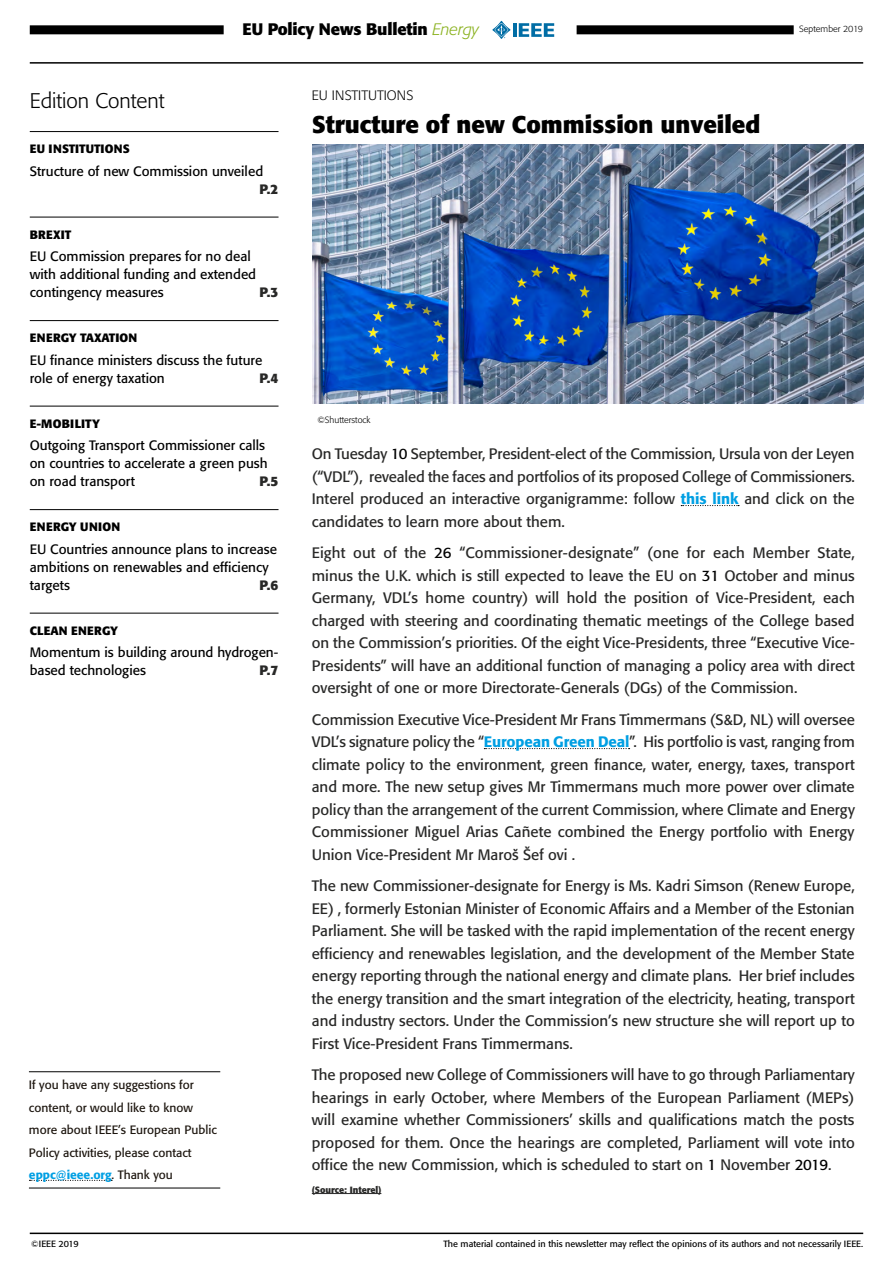
<style>
.page{position:relative;width:893px;height:1263px;background:#fff}
.page>*{position:absolute;margin:0;border:0;box-sizing:border-box;transform-origin:0 0}
.t1{font:700 24px "Formata";color:#000}
.t2{font:300 21px "Formata";color:#000}
.t3{font:700 16.5px "Formata";letter-spacing:-.01em;color:#000}
.t4{font:15px/22.5px "Formata";color:#282827;text-align:justify}
.t5{font:13.5px/18px "Formata";color:#000}
.t6{font:700 13.5px "Formata";color:#282827}
.t7{font:300 13.5px "Formata";color:#000}
.t8{font:12px/22.5px "Formata";color:#1d160f}
.t9{font:700 12px "Formata";letter-spacing:.02em;color:#000}
.t10{font:700 12px "Formata";color:#000}
.t11{font:9px "Formata";color:#000}
.t12{font:300 9px "Formata";color:#000}
.t13{font:700 9px "Formata";color:#282827}
.s1{font-weight:300;font-style:italic;color:#8bb220}
.s2{font-weight:500;color:#009fe3}
.s3{color:#000}
</style>
<div class="page">
<div style="left:30px;top:25px;width:194px;height:9px;background:#000"></div>
<div style="left:577px;top:25px;width:217px;height:9px;background:#000"></div>
<svg style="left:492px;top:21px;width:19px;height:18px"></svg>
<hr style="left:513px;top:23px;width:4px;height:14px;background:#006da5">
<svg style="left:519px;top:23px;width:35px;height:14px"></svg>
<hr style="left:29px;top:1071px;width:191px;height:1px;background:#000">
<hr style="left:29px;top:1188px;width:191px;height:1px;background:#000">
<svg style="left:29px;top:1180px;width:83px;height:1px"></svg>
<hr style="left:30px;top:131px;width:249px;height:1px;background:#000">
<hr style="left:30px;top:217px;width:249px;height:1px;background:#000">
<hr style="left:30px;top:320px;width:249px;height:1px;background:#000">
<hr style="left:30px;top:406px;width:249px;height:1px;background:#000">
<hr style="left:30px;top:509px;width:249px;height:1px;background:#000">
<hr style="left:30px;top:613px;width:249px;height:1px;background:#000">
<hr style="left:30px;top:62px;width:833px;height:2px;background:#000">
<hr style="left:30px;top:1232px;width:833px;height:2px;background:#000">
<svg style="left:681px;top:505px;width:58px;height:1px"></svg>
<svg style="left:484px;top:748px;width:146px;height:1px"></svg>
<hr style="left:312px;top:1193px;width:69px;height:1px;background:#282827">
<img style="left:313px;top:145px;width:550px;height:259px">
<p class="t3" style="left:242px;top:19px;width:238px">EU Policy News Bulletin <span class="s1">Energy</span></p>
<h2 class="t2" style="left:30px;top:88px;width:136px">Edition Content</h2>
<p class="t9" style="left:30px;top:141px;width:102px">EU INSTITUTIONS</p>
<p class="t5" style="left:30px;top:162px;width:235px">Structure of new Commission unveiled</p>
<p class="t6" style="left:259px;top:180px;width:21px">P.2</p>
<p class="t9" style="left:30px;top:227px;width:43px">BREXIT</p>
<p class="t5" style="left:30px;top:247px;width:228px">EU Commission prepares for no deal with additional funding and extended contingency measures</p>
<p class="t6" style="left:259px;top:284px;width:21px">P.3</p>
<p class="t10" style="left:30px;top:330px;width:109px">ENERGY TAXATION</p>
<p class="t5" style="left:30px;top:351px;width:234px">EU finance ministers discuss the future role of energy taxation</p>
<p class="t6" style="left:259px;top:369px;width:21px">P.4</p>
<p class="t7" style="left:312px;top:87px;width:103px">EU INSTITUTIONS</p>
<h1 class="t1" style="left:312px;top:109px;width:450px">Structure of new Commission unveiled</h1>
<p class="t12" style="left:799px;top:24px;width:65px">September 2019</p>
<p class="t9" style="left:30px;top:416px;width:72px">E-MOBILITY</p>
<p class="t5" style="left:30px;top:436px;width:239px">Outgoing Transport Commissioner calls on countries to accelerate a green push on road transport</p>
<p class="t6" style="left:259px;top:473px;width:21px">P.5</p>
<p class="t9" style="left:30px;top:519px;width:92px">ENERGY UNION</p>
<p class="t5" style="left:30px;top:540px;width:249px">EU Countries announce plans to increase ambitions on renewables and efficiency targets</p>
<p class="t6" style="left:259px;top:576px;width:21px">P.6</p>
<p class="t10" style="left:30px;top:623px;width:90px">CLEAN ENERGY</p>
<p class="t5" style="left:30px;top:643px;width:250px">Momentum is building around hydrogen&shy;based technologies</p>
<p class="t6" style="left:259px;top:662px;width:21px">P.7</p>
<p class="t8" style="left:29px;top:1073px;width:189px">If you have any suggestions for content, or would like to know more about IEEE’s European Public<br>Policy activities, please contact <span class="s2">eppc@ieee.org</span>. Thank you</p>
<p class="t12" style="left:317px;top:415px;width:55px">©Shutterstock</p>
<p class="t4" style="left:312px;top:442px;width:545px">On Tuesday <span class="s3">10</span> September, President-elect of the Commission, Ursula von der Leyen (“VDL”), revealed the faces and portfolios of its proposed College of Commissioners.<br>Interel produced an interactive organigramme: follow <span class="s2">this link</span> and click on the candidates to learn more about them.</p>
<p class="t4" style="left:312px;top:541px;width:545px">Eight out of the <span class="s3">26</span> “Commissioner-designate” (one for each Member State, minus the U.K. which is still expected to leave the EU on <span class="s3">31</span> October and minus Germany, VDL’s home country) will hold the position of Vice-President, each charged with steering and coordinating thematic meetings of the College based on the Commission’s priorities. Of the eight Vice-Presidents, three “Executive Vice-Presidents” will have an additional function of managing a policy area with direct oversight of one or more Directorate-Generals (DGs) of the Commission.</p>
<p class="t4" style="left:312px;top:708px;width:545px">Commission Executive Vice-President Mr Frans Timmermans (S&amp;D, NL) will oversee VDL’s signature policy the “<span class="s2">European Green Deal</span>”. His portfolio is vast, ranging from climate policy to the environment, green finance, water, energy, taxes, transport and more. The new setup gives Mr Timmermans much more power over climate policy than the arrangement of the current Commission, where Climate and Energy Commissioner Miguel Arias Cañete combined the Energy portfolio with Energy Union Vice-President Mr Maroš Šefčovič.</p>
<p class="t4" style="left:312px;top:874px;width:544px">The new Commissioner-designate for Energy is Ms. Kadri Simson (Renew Europe, EE) , formerly Estonian Minister of Economic Affairs and a Member of the Estonian Parliament. She will be tasked with the rapid implementation of the recent energy efficiency and renewables legislation, and the development of the Member State energy reporting through the national energy and climate plans. Her brief includes the energy transition and the smart integration of the electricity, heating, transport and industry sectors. Under the Commission’s new structure she will report up to First Vice-President Frans Timmermans.</p>
<p class="t4" style="left:312px;top:1063px;width:544px">The proposed new College of Commissioners will have to go through Parliamentary hearings in early October, where Members of the European Parliament (MEPs) will examine whether Commissioners’ skills and qualifications match the posts proposed for them. Once the hearings are completed, Parliament will vote into office the new Commission, which is scheduled to start on <span class="s3">1</span> November <span class="s3">2019</span>.</p>
<p class="t13" style="left:312px;top:1184px;width:71px">(Source: Interel)</p>
<p class="t11" style="left:31px;top:1238px;width:49px">©IEEE 2019</p>
<p class="t11" style="left:443px;top:1238px;width:421px">The material contained in this newsletter may reflect the opinions of its authors and not necessarily IEEE.</p>
</div>
